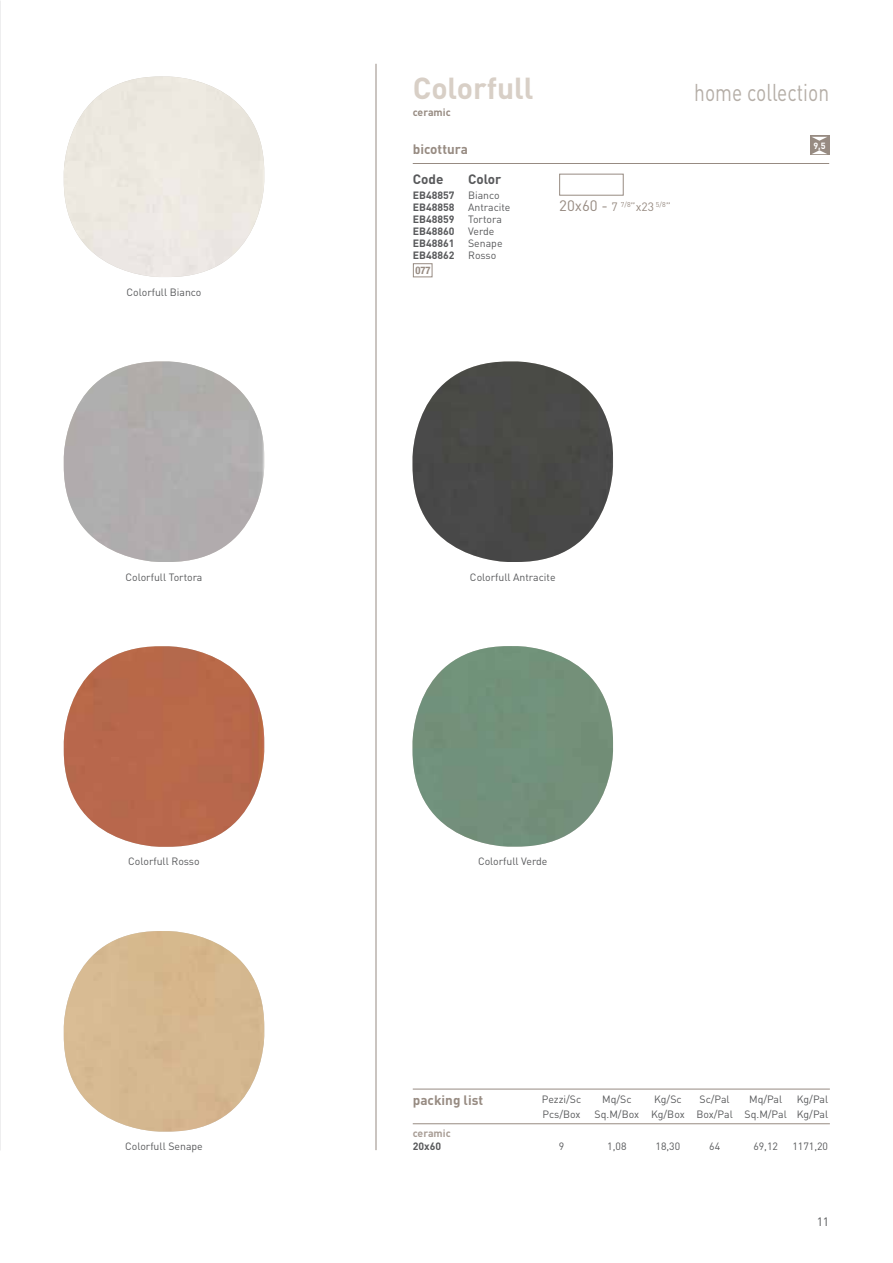
<style>
.page{position:relative;width:893px;height:1263px;background:#fff}
.page>*{position:absolute;margin:0;border:0;box-sizing:border-box;transform-origin:0 0}
.t1{font:700 30px "DIN Pro";color:#d8cfc6}
.t2{font:24px "DIN Pro";color:#b5aea7;scale:.8 1}
.t3{font:15px "DIN Pro";color:#978b82}
.t4{font:700 13.5px "DIN Pro";color:#978b82}
.t5{font:700 13.5px "DIN Pro";color:#58595b}
.t6{font:12px "DIN Pro";color:#58595b}
.t7{font:10.5px/12px "DIN Pro";color:#58595b}
.t8{font:700 10.5px "DIN Pro";color:#58595b}
.t9{font:700 10.5px "DIN Pro";color:#a89d95}
.t10{font:700 10.5px "DIN Pro";color:#978b82}
.t11{font:700 condensed 10.5px "Helvetica Neue LT Com";color:#978b82}
.t12{font:700 8.85px "DIN Pro";color:#fff}
.s1{font-weight:700}
.s2{font-size:12px}
</style>
<div class="page">
<img style="left:64px;top:361px;width:200px;height:201px">
<img style="left:413px;top:361px;width:200px;height:201px">
<img style="left:64px;top:646px;width:200px;height:201px">
<img style="left:64px;top:931px;width:200px;height:200px">
<hr style="left:413px;top:1089px;width:417px;height:1px;background:#978b82">
<hr style="left:413px;top:1123px;width:417px;height:1px;background:#978b82">
<img style="left:413px;top:646px;width:200px;height:201px">
<img style="left:0;top:0;width:1px;height:1150px">
<hr style="left:376px;top:64px;width:1px;height:1086px;background:#978b82">
<div style="left:559px;top:174px;width:65px;height:22px;border:1px solid #978b82"></div>
<hr style="left:413px;top:163px;width:416px;height:1px;background:#978b82">
<div style="left:413px;top:263px;width:19px;height:14px;border:1px solid #978b82"></div>
<div style="left:810px;top:136px;width:19px;height:19px;background:#978b82"></div>
<svg style="left:812px;top:137px;width:15px;height:4px"></svg>
<svg style="left:812px;top:150px;width:15px;height:4px"></svg>
<p class="t7" style="left:127px;top:286px;width:76px">Colorfull Bianco</p>
<h1 class="t1" style="left:413px;top:69px;width:122px">Colorfull</h1>
<p class="t10" style="left:413px;top:106px;width:40px">ceramic</p>
<p class="t4" style="left:413px;top:141px;width:57px">bicottura</p>
<p class="t5" style="left:413px;top:170px;width:32px">Code</p>
<p class="t5" style="left:468px;top:170px;width:35px">Color</p>
<p class="t8" style="left:413px;top:188px;width:43px">EB48857</p>
<p class="t7" style="left:468px;top:189px;width:33px">Bianco</p>
<p class="t8" style="left:413px;top:200px;width:43px">EB48858</p>
<p class="t7" style="left:468px;top:201px;width:44px">Antracite</p>
<p class="t8" style="left:413px;top:212px;width:43px">EB48859</p>
<p class="t7" style="left:468px;top:213px;width:35px">Tortora</p>
<p class="t8" style="left:413px;top:224px;width:43px">EB48860</p>
<p class="t7" style="left:468px;top:225px;width:28px">Verde</p>
<p class="t8" style="left:413px;top:236px;width:43px">EB48861</p>
<p class="t7" style="left:413px;top:237px;width:91px;text-indent:55px">Senape<br><span class="s1">EB48862</span> Rosso</p>
<p class="t11" style="left:416px;top:264px;width:17px">077</p>
<h3 class="t3" style="left:559px;top:196px;width:113px">20x60 - <span class="s2">7</span> <sup>7/8</sup><span class="s2">”x23</span> <sup>5/8</sup><span class="s2">”</span></h3>
<h2 class="t2" style="left:694px;top:77px;width:170px">home collection</h2>
<p class="t12" style="left:813px;top:140px;width:14px">9,5</p>
<p class="t7" style="left:126px;top:570px;width:78px">Colorfull Tortora</p>
<p class="t7" style="left:470px;top:570px;width:87px">Colorfull Antracite</p>
<p class="t7" style="left:128px;top:855px;width:73px">Colorfull Rosso</p>
<p class="t7" style="left:478px;top:855px;width:71px">Colorfull Verde</p>
<p class="t7" style="left:125px;top:1140px;width:79px">Colorfull Senape</p>
<p class="t4" style="left:413px;top:1091px;width:72px">packing list</p>
<p class="t7" style="left:542px;top:1092px;width:41px">Pezzi/Sc</p>
<p class="t7" style="left:602px;top:1092px;width:31px">Mq/Sc</p>
<p class="t7" style="left:654px;top:1092px;width:29px">Kg/Sc</p>
<p class="t7" style="left:700px;top:1092px;width:32px">Sc/Pal</p>
<p class="t7" style="left:749px;top:1092px;width:35px">Mq/Pal</p>
<p class="t7" style="left:797px;top:1092px;width:33px">Kg/Pal</p>
<p class="t7" style="left:543px;top:1107px;width:39px">Pcs/Box</p>
<p class="t7" style="left:595px;top:1107px;width:235px">Sq.M/Box Kg/Box Box/Pal Sq.M/Pal Kg/Pal</p>
<p class="t9" style="left:413px;top:1126px;width:40px">ceramic</p>
<p class="t8" style="left:413px;top:1139px;width:30px">20x60</p>
<p class="t7" style="left:559px;top:1140px;width:7px">9</p>
<p class="t7" style="left:607px;top:1140px;width:21px">1,08</p>
<p class="t7" style="left:655px;top:1140px;width:26px">18,30</p>
<p class="t7" style="left:709px;top:1140px;width:12px">64</p>
<p class="t7" style="left:753px;top:1140px;width:26px">69,12</p>
<p class="t7" style="left:792px;top:1140px;width:37px">1171,20</p>
<p class="t6" style="left:817px;top:1214px;width:14px">11</p>
</div>
